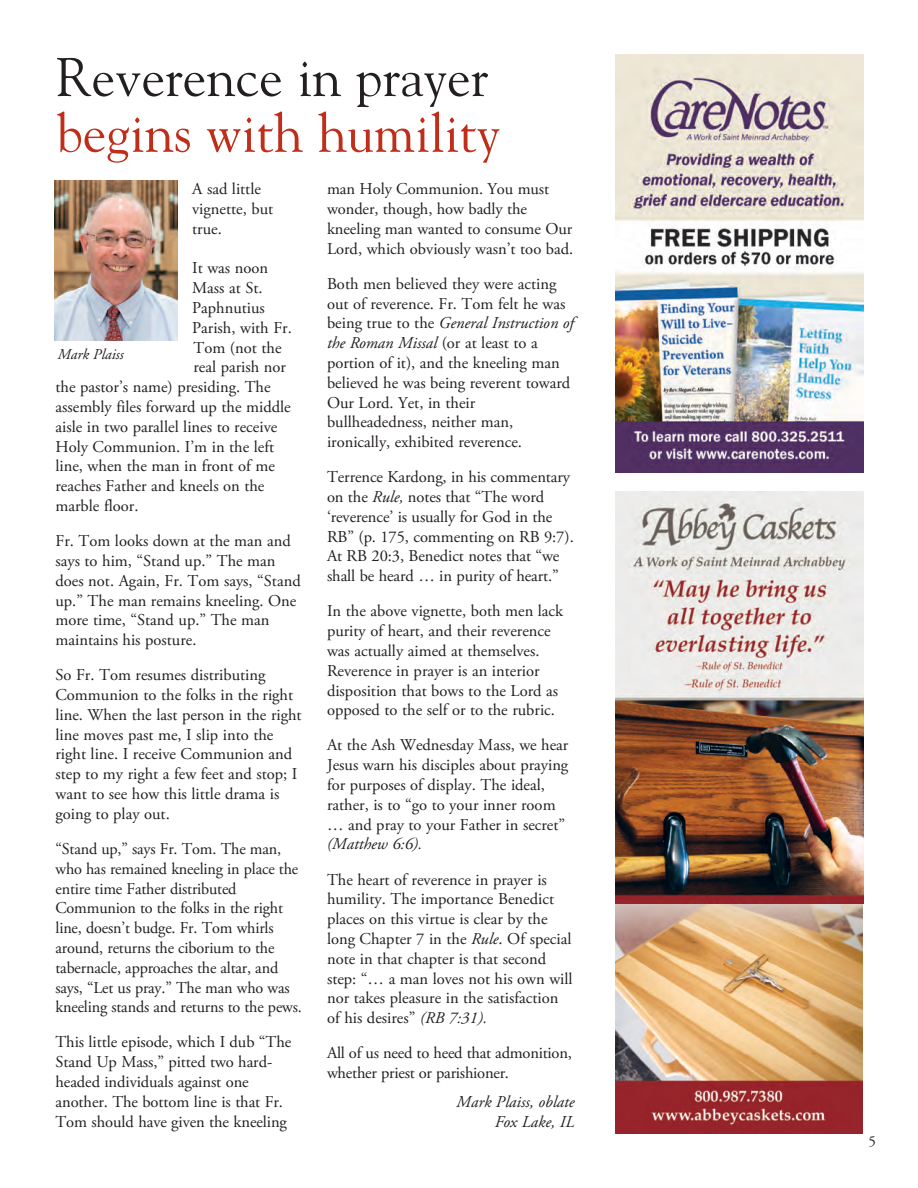
<style>
.page{position:relative;width:918px;height:1188px;background:#fff}
.page>*{position:absolute;margin:0;border:0;box-sizing:border-box;transform-origin:0 0}
.t1{font:54px "Goudy";color:#c02d19}
.t2{font:54px "Goudy";color:#231f20}
.t3{font:16.5px/19.8px "Adobe Garamond Pro";color:#231f20}
.t4{font:italic 16.5px/19.8px "Adobe Garamond Pro";color:#231f20;text-align:right}
.t5{font:italic 15px "Adobe Garamond";color:#231f20}
.t6{font:15px "Adobe Garamond";color:#231f20}
.s1{font-style:italic}
</style>
<div class="page">
<img style="left:54px;top:181px;width:123px;height:160px">
<img style="left:616px;top:54px;width:248px;height:418px">
<img style="left:616px;top:675px;width:248px;height:229px">
<img style="left:616px;top:904px;width:247px;height:230px">
<img style="left:616px;top:491px;width:248px;height:184px">
<h1 class="t2" style="left:56px;top:44px;width:433px">Reverence in prayer</h1>
<h1 class="t1" style="left:56px;top:100px;width:445px">begins with humility</h1>
<p class="t3" style="left:192px;top:180px;width:83px">A sad little vignette, but true.</p>
<p class="t3" style="left:192px;top:259px;width:77px">It was noon</p>
<p class="t3" style="left:192px;top:279px;width:72px">Mass at St.</p>
<p class="t3" style="left:192px;top:298px;width:74px">Paphnutius</p>
<p class="t3" style="left:192px;top:318px;width:101px">Parish, with Fr.</p>
<p class="t3" style="left:193px;top:338px;width:90px">Tom (not the</p>
<p class="t3" style="left:193px;top:358px;width:94px">real parish nor</p>
<p class="t3" style="left:55px;top:378px;width:217px">the pastor’s name) presiding. The</p>
<p class="t3" style="left:55px;top:397px;width:237px">assembly files forward up the middle</p>
<p class="t3" style="left:55px;top:417px;width:223px">aisle in two parallel lines to receive</p>
<p class="t3" style="left:55px;top:437px;width:220px">Holy Communion. I’m in the left</p>
<p class="t3" style="left:55px;top:457px;width:221px">line, when the man in front of me</p>
<p class="t3" style="left:55px;top:477px;width:211px">reaches Father and kneels on the</p>
<p class="t3" style="left:55px;top:496px;width:85px">marble floor.</p>
<p class="t3" style="left:55px;top:532px;width:247px">Fr. Tom looks down at the man and says to him, “Stand up.” The man does not. Again, Fr. Tom says, “Stand up.” The man remains kneeling. One more time, “Stand up.” The man maintains his posture.</p>
<p class="t3" style="left:55px;top:666px;width:248px">So Fr. Tom resumes distributing<br>Communion to the folks in the right line. When the last person in the right line moves past me, I slip into the right line. I receive Communion and step to my right a few feet and stop; I want to see how this little drama is going to play out.</p>
<p class="t3" style="left:56px;top:839px;width:248px">“Stand up,” says Fr. Tom. The man, who has remained kneeling in place the entire time Father distributed Communion to the folks in the right line, doesn’t budge. Fr. Tom whirls around, returns the ciborium to the tabernacle, approaches the altar, and says, “Let us pray.” The man who was kneeling stands and returns to the pews.</p>
<p class="t3" style="left:56px;top:1033px;width:237px">This little episode, which I dub “The Stand Up Mass,” pitted two hard&shy;headed individuals against one another. The bottom line is that Fr.<br>Tom should have given the kneeling</p>
<p class="t5" style="left:57px;top:346px;width:68px">Mark Plaiss</p>
<p class="t3" style="left:327px;top:180px;width:248px">man Holy Communion. You must wonder, though, how badly the kneeling man wanted to consume Our<br>Lord, which obviously wasn’t too bad.</p>
<p class="t3" style="left:327px;top:274px;width:248px">Both men believed they were acting out of reverence. Fr. Tom felt he was being true to the <span class="s1">General Instruction of the Roman Missal</span> (or at least to a portion of it), and the kneeling man believed he was being reverent toward Our Lord. Yet, in their bullheadedness, neither man, ironically, exhibited reverence.</p>
<p class="t3" style="left:327px;top:468px;width:248px">Terrence Kardong, in his commentary on the <span class="s1">Rule,</span> notes that “The word ‘reverence’ is usually for God in the RB” (p. 175, commenting on RB 9:7).<br>At RB 20:3, Benedict notes that “we shall be heard … in purity of heart.”</p>
<p class="t3" style="left:327px;top:602px;width:238px">In the above vignette, both men lack purity of heart, and their reverence was actually aimed at themselves.<br>Reverence in prayer is an interior disposition that bows to the Lord as opposed to the self or to the rubric.</p>
<p class="t3" style="left:327px;top:736px;width:243px">At the Ash Wednesday Mass, we hear Jesus warn his disciples about praying for purposes of display. The ideal, rather, is to “go to your inner room … and pray to your Father in secret”</p>
<p class="t4" style="left:327px;top:835px;width:97px">(Matthew 6:6).</p>
<p class="t3" style="left:327px;top:870px;width:247px">The heart of reverence in prayer is humility. The importance Benedict places on this virtue is clear by the long Chapter 7 in the <span class="s1">Rule</span>. Of special note in that chapter is that second step: “… a man loves not his own will nor takes pleasure in the satisfaction of his desires” <span class="s1">(RB 7:31).</span></p>
<p class="t3" style="left:327px;top:1044px;width:246px">All of us need to heed that admonition, whether priest or parishioner.</p>
<p class="t4" style="left:457px;top:1093px;width:119px">Mark Plaiss, oblate<br>Fox Lake, IL</p>
<p class="t6" style="left:868px;top:1134px;width:9px">5</p>
</div>
